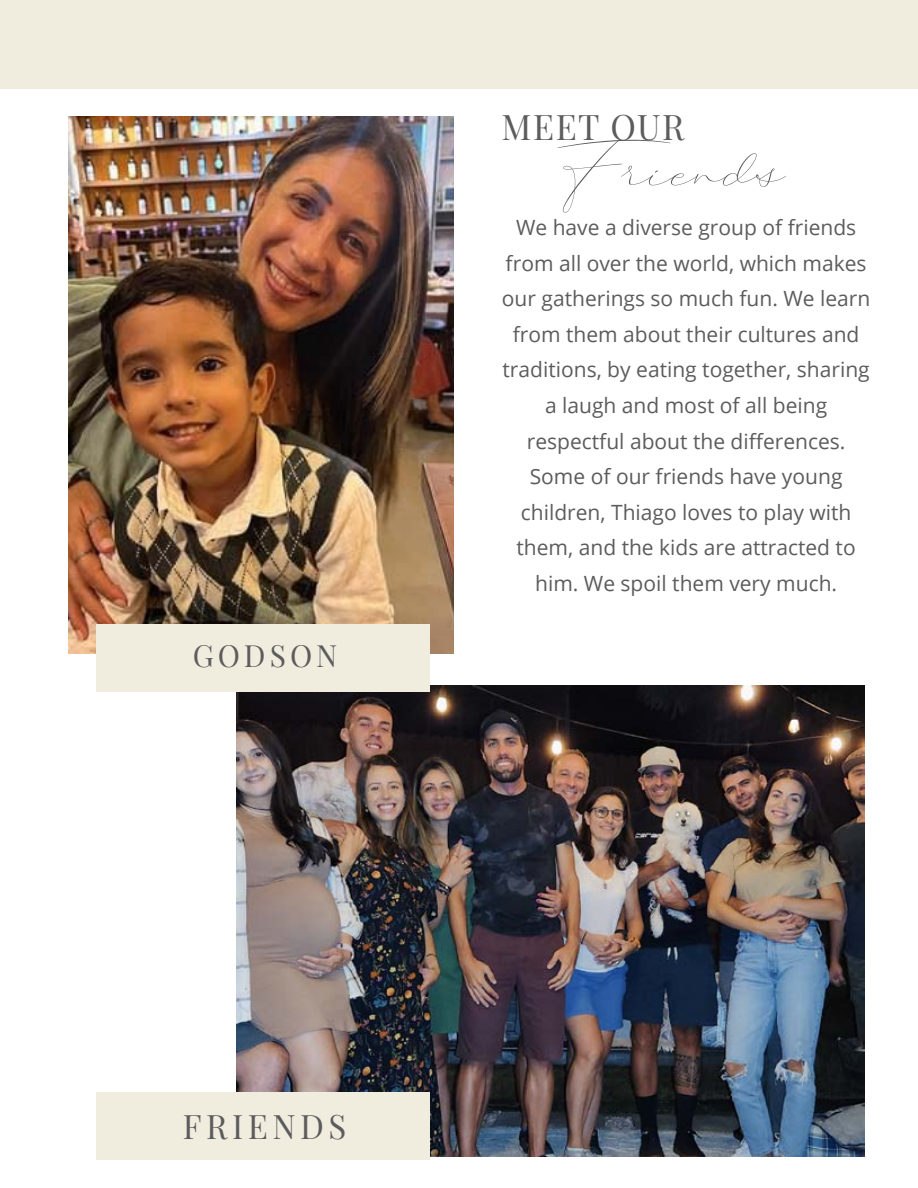
<style>
.page{position:relative;width:918px;height:1188px;background:#fff}
.page>*{position:absolute;margin:0;border:0;box-sizing:border-box;transform-origin:0 0}
.t1{font:90px "Botterill Signature";color:#5d5c5d}
.t2{font:34.5px "Playfair Display";letter-spacing:.045em;color:#5d5c5d}
.t3{font:33px "Playfair Display";letter-spacing:.135em;color:#5d5c5d}
.t4{font:30px "Playfair Display";letter-spacing:.135em;color:#5d5c5d}
.t5{font:21px/35.5px "Open Sans";color:#5d5c5d;text-align:center}
</style>
<div class="page">
<div style="left:0;top:0;width:918px;height:89px;background:#f0ecde"></div>
<img style="left:69px;top:117px;width:385px;height:537px">
<img style="left:237px;top:686px;width:627px;height:470px">
<div style="left:96px;top:624px;width:333px;height:67px;background:#f0ecde"></div>
<div style="left:96px;top:1092px;width:333px;height:68px;background:#f0ecde"></div>
<h3 class="t4" style="left:193px;top:633px;width:146px">GODSON</h3>
<h2 class="t2" style="left:502px;top:101px;width:184px">MEET OUR</h2>
<h1 class="t1" style="left:556px;top:126px;width:231px">Friends</h1>
<p class="t5" style="left:502px;top:209px;width:370px">We have a diverse group of friends from all over the world, which makes our gatherings so much fun. We learn from them about their cultures and traditions, by eating together, sharing a laugh and most of all being respectful about the differences.<br>Some of our friends have young children, Thiago loves to play with them, and the kids are attracted to him. We spoil them very much.</p>
<h3 class="t3" style="left:183px;top:1101px;width:165px">FRIENDS</h3>
</div>
